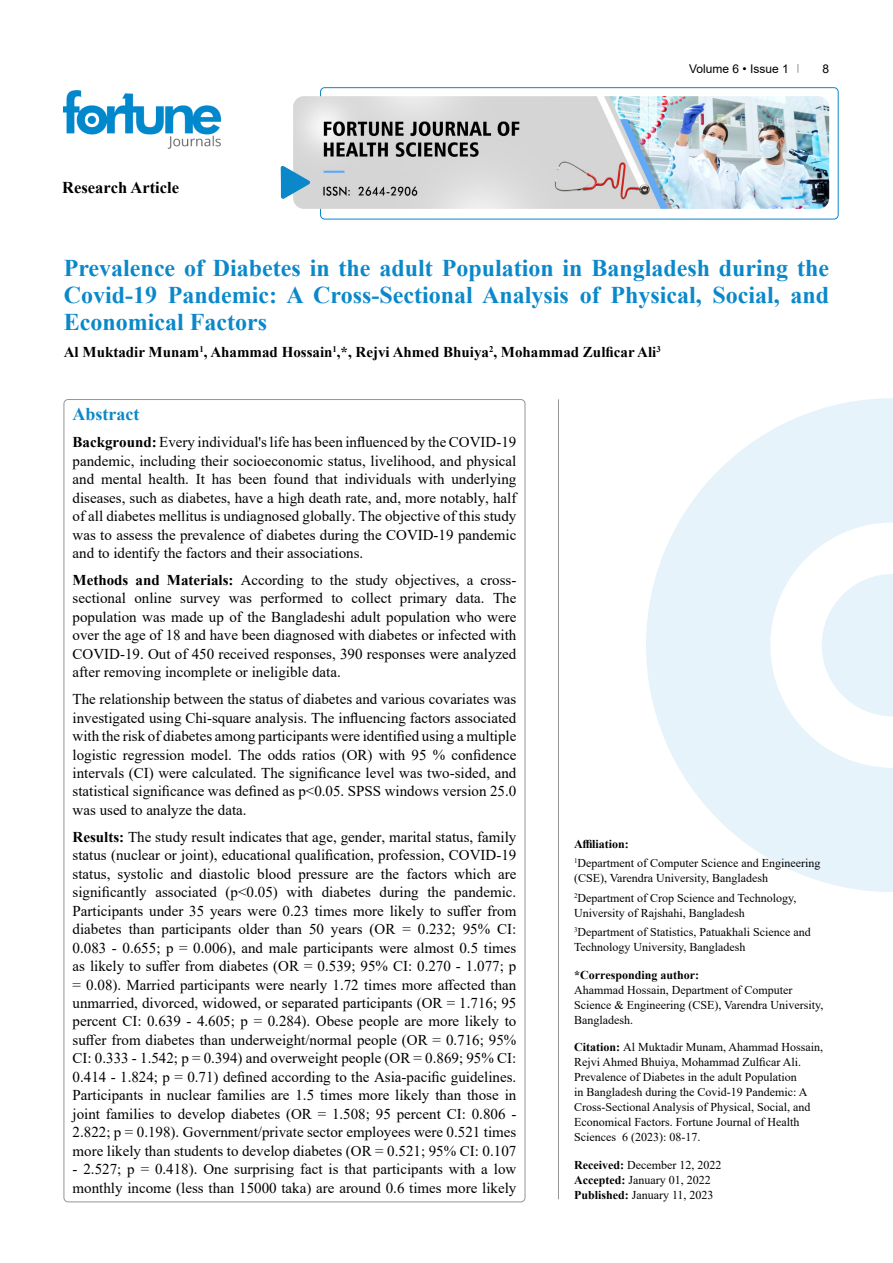
<style>
.page{position:relative;width:893px;height:1263px;background:#fff}
.page>*{position:absolute;margin:0;border:0;box-sizing:border-box;transform-origin:0 0}
.t1{font:700 24px/27px "Times New Roman";color:#0a88ca;text-align:justify}
.t2{font:700 18px "Times New Roman";color:#0a88ca}
.t3{font:700 16.5px "Times New Roman";color:#000}
.t4{font:15px/18.5px "Times New Roman";color:#000;text-align:justify}
.t5{font:700 15px "Times New Roman";color:#000}
.t6{font:12px/15px "Times New Roman";color:#000}
.t7{font:700 12px "Times New Roman";color:#000}
.t8{font:12px "Arial";color:#000}
.s1{font-weight:700}
</style>
<div class="page">
<div style="left:320px;top:87px;width:518px;height:132px;border:1px solid #0a88ca;border-radius:4px"></div>
<img style="left:64px;top:90px;width:157px;height:59px">
<img style="left:293px;top:96px;width:536px;height:113px">
<svg style="left:281px;top:166px;width:29px;height:33px"></svg>
<svg style="left:646px;top:398px;width:247px;height:494px;fill:#e6f3fa"></svg>
<svg style="left:822px;top:574px;width:71px;height:142px"></svg>
<hr style="left:558px;top:399px;width:1px;height:800px;background:#939598">
<p class="t3" style="left:62px;top:175px;width:118px">Research Article</p>
<p class="t8" style="left:689px;top:60px;width:101px">Volume 6 • Issue 1</p>
<p class="t8" style="left:822px;top:60px;width:8px">8</p>
<h1 class="t1" style="left:64px;top:254px;width:767px">Prevalence of Diabetes in the adult Population in Bangladesh during the Covid-19 Pandemic: A Cross-Sectional Analysis of Physical, Social, and Economical Factors</h1>
<p class="t5" style="left:64px;top:341px;width:599px">Al Muktadir Munam<sup>1</sup>, Ahammad Hossain<sup>1</sup>,*, Rejvi Ahmed Bhuiya<sup>2</sup>, Mohammad Zulficar Ali<sup>3</sup></p>
<p class="t2" style="left:73px;top:401px;width:68px">Abstract</p>
<p class="t4" style="left:73px;top:433px;width:445px"><span class="s1">Background:</span> Every individual's life has been influenced by the COVID-19 pandemic, including their socioeconomic status, livelihood, and physical and mental health. It has been found that individuals with underlying diseases, such as diabetes, have a high death rate, and, more notably, half of all diabetes mellitus is undiagnosed globally. The objective of this study was to assess the prevalence of diabetes during the COVID-19 pandemic and to identify the factors and their associations.</p>
<p class="t4" style="left:73px;top:570px;width:445px"><span class="s1">Methods and Materials:</span> According to the study objectives, a cross&shy;sectional online survey was performed to collect primary data. The population was made up of the Bangladeshi adult population who were over the age of 18 and have been diagnosed with diabetes or infected with COVID-19. Out of 450 received responses, 390 responses were analyzed after removing incomplete or ineligible data.</p>
<p class="t4" style="left:73px;top:689px;width:445px">The relationship between the status of diabetes and various covariates was investigated using Chi-square analysis. The influencing factors associated with the risk of diabetes among participants were identified using a multiple logistic regression model. The odds ratios (OR) with 95 % confidence intervals (CI) were calculated. The significance level was two-sided, and statistical significance was defined as p&lt;0.05. SPSS windows version 25.0 was used to analyze the data.</p>
<p class="t4" style="left:73px;top:827px;width:445px"><span class="s1">Results:</span> The study result indicates that age, gender, marital status, family status (nuclear or joint), educational qualification, profession, COVID-19 status, systolic and diastolic blood pressure are the factors which are significantly associated (p&lt;0.05) with diabetes during the pandemic.<br>Participants under 35 years were 0.23 times more likely to suffer from diabetes than participants older than 50 years (OR = 0.232; 95% CI:<br>0.083 - 0.655; p = 0.006), and male participants were almost 0.5 times as likely to suffer from diabetes (OR = 0.539; 95% CI: 0.270 - 1.077; p = 0.08). Married participants were nearly 1.72 times more affected than unmarried, divorced, widowed, or separated participants (OR = 1.716; 95 percent CI: 0.639 - 4.605; p = 0.284). Obese people are more likely to suffer from diabetes than underweight/normal people (OR = 0.716; 95% CI: 0.333 - 1.542; p = 0.394) and overweight people (OR = 0.869; 95% CI:<br>0.414 - 1.824; p = 0.71) defined according to the Asia-pacific guidelines.<br>Participants in nuclear families are 1.5 times more likely than those in joint families to develop diabetes (OR = 1.508; 95 percent CI: 0.806 - 2.822; p = 0.198). Government/private sector employees were 0.521 times more likely than students to develop diabetes (OR = 0.521; 95% CI: 0.107</p>
<p class="t4" style="left:73px;top:1159px;width:445px">- 2.527; p = 0.418). One surprising fact is that participants with a low monthly income (less than 15000 taka) are around 0.6 times more likely</p>
<p class="t6" style="left:574px;top:834px;width:248px;line-height:19.2px"><span class="s1">Affiliation:<br></span><sup>1</sup>Department of Computer Science and Engineering</p>
<p class="t6" style="left:574px;top:868px;width:224px;line-height:19.2px">(CSE), Varendra University, Bangladesh<br><sup>2</sup>Department of Crop Science and Technology,</p>
<p class="t6" style="left:574px;top:903px;width:238px;line-height:19.2px">University of Rajshahi, Bangladesh<br><sup>3</sup>Department of Statistics, Patuakhali Science and</p>
<p class="t6" style="left:574px;top:939px;width:173px">Technology University, Bangladesh</p>
<p class="t7" style="left:574px;top:966px;width:127px">*Corresponding author:</p>
<p class="t6" style="left:574px;top:982px;width:251px">Ahammad Hossain, Department of Computer<br>Science &amp; Engineering (CSE), Varendra University,<br>Bangladesh.</p>
<p class="t6" style="left:574px;top:1039px;width:250px"><span class="s1">Citation:</span> Al Muktadir Munam, Ahammad Hossain, Rejvi Ahmed Bhuiya, Mohammad Zulficar Ali.<br>Prevalence of Diabetes in the adult Population<br>in Bangladesh during the Covid-19 Pandemic: A Cross-Sectional Analysis of Physical, Social, and Economical Factors. Fortune Journal of Health Sciences 6 (2023): 08-17.</p>
<p class="t6" style="left:574px;top:1157px;width:149px"><span class="s1">Received:</span> December 12, 2022<br><span class="s1">Accepted:</span> January 01, 2022<br><span class="s1">Published:</span> January 11, 2023</p>
</div>
